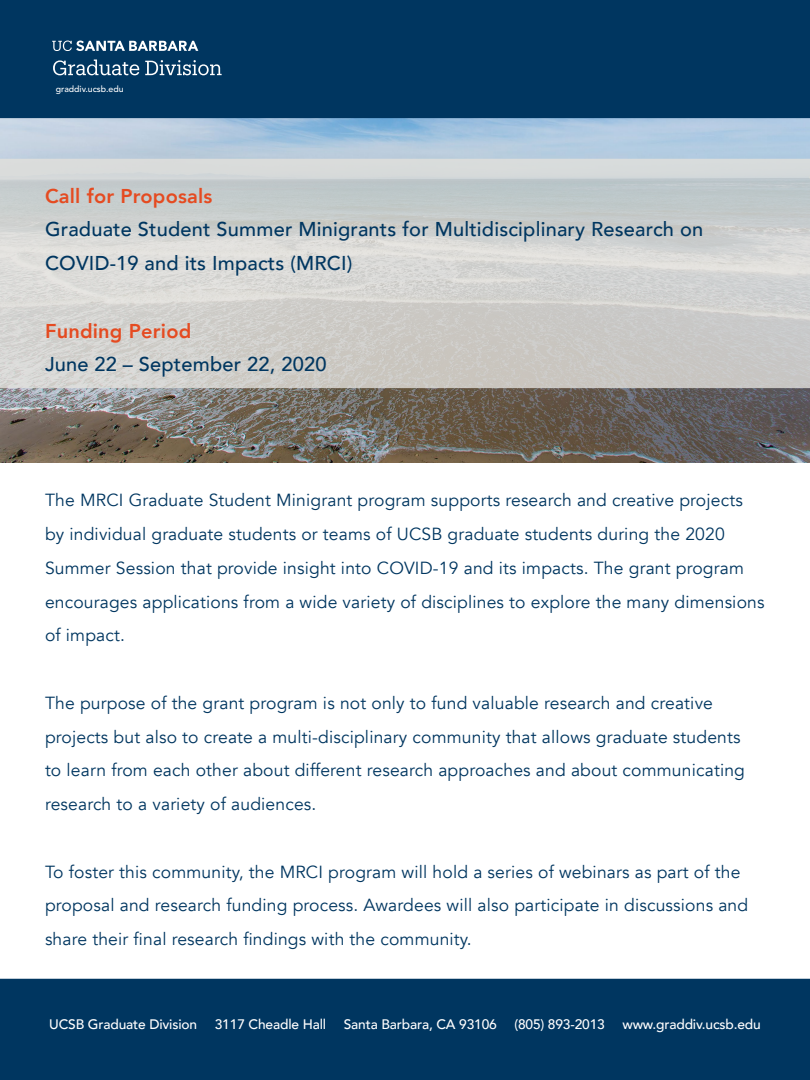
<style>
.page{position:relative;width:810px;height:1080px;background:#fff}
.page>*{position:absolute;margin:0;border:0;box-sizing:border-box;transform-origin:0 0}
.t1{font:500 20px/33.8px "Avenir";letter-spacing:.01em;color:#003660}
.t2{font:800 20px "Avenir";letter-spacing:.01em;color:#e54b21}
.t3{font:17.5px/33.8px "Avenir";letter-spacing:.01em;color:#003660}
.t4{font:500 13.75px "Avenir";letter-spacing:-.01em;color:#fff}
.t5{font:500 8.75px "Avenir";color:#fff}
.s1{color:#003660}
</style>
<div class="page">
<img style="left:0;top:118px;width:810px;height:344px">
<div style="left:0;top:0;width:810px;height:118px;background:#003660"></div>
<div style="left:0;top:979px;width:810px;height:101px;background:#003660"></div>
<svg style="left:0;top:159px;width:810px;height:229px;background:#cfd0ce"></svg>
<svg style="left:53px;top:60px;width:86px;height:15px"></svg>
<svg style="left:145px;top:60px;width:77px;height:15px"></svg>
<svg style="left:52px;top:41px;width:146px;height:10px"></svg>
<p class="t5" style="left:56px;top:82px;width:69px">graddiv.ucsb.edu</p>
<p class="t2" style="left:45px;top:180px;width:169px">Call for Proposals</p>
<p class="t1" style="left:45px;top:211px;width:660px">Graduate Student Summer Minigrants for Multidisciplinary Research on<br>COVID-19 and its Impacts (MRCI)</p>
<p class="t2" style="left:45px;top:315px;width:148px">Funding Period</p>
<p class="t1" style="left:45px;top:346px;width:283px">June 22 – September 22, 2020</p>
<p class="t3" style="left:45px;top:484px;width:721px">The MRCI Graduate Student Minigrant program supports research and creative projects by individual graduate students or teams of UCSB graduate students during the 2020<br>Summer Session that provide insight into COVID-19 and its impacts. The grant program encourages applications from a wide variety of disciplines to explore the many dimensions of impact.</p>
<p class="t3" style="left:45px;top:686px;width:701px">The purpose of the grant program is not only to fund valuable research and creative projects but also to create a multi-disciplinary community that allows graduate students to learn from each other about different research approaches and about communicating research to a variety of audiences.</p>
<p class="t3" style="left:45px;top:855px;width:705px">To foster this community, the MRCI program will hold a series of webinars as part of the proposal and research funding process. Awardees will also participate in discussions and share their final research findings with the community.</p>
<p class="t4" style="left:49px;top:1013px;width:713px">UCSB Graduate Division <span class="s1">|</span> 3117 Cheadle Hall <span class="s1">|</span> Santa Barbara, CA 93106 <span class="s1">|</span> (805) 893-2013 <span class="s1">|</span> www.graddiv.ucsb.edu</p>
</div>
